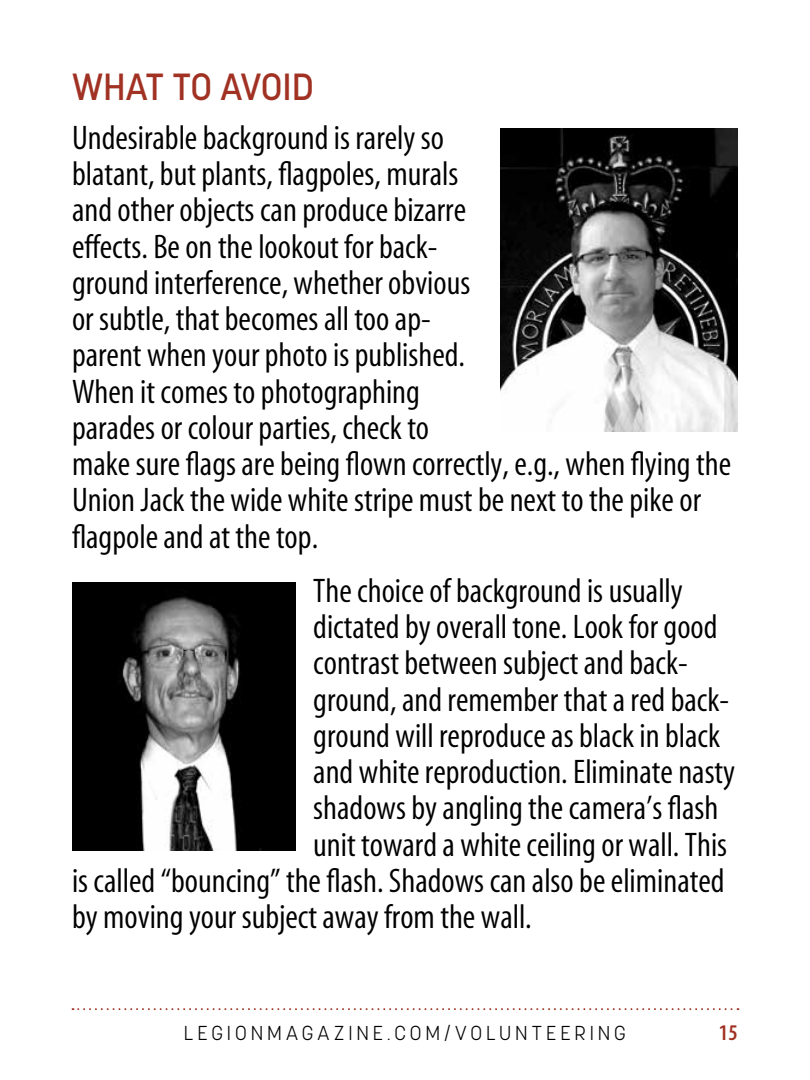
<style>
.page{position:relative;width:810px;height:1080px;background:#fff}
.page>*{position:absolute;margin:0;border:0;box-sizing:border-box;transform-origin:0 0}
.t1{font:500 37.5px "Korolev";letter-spacing:-.01em;color:#a03123}
.t2{font:34.25px/36.2px "Corporate Condensed";color:#000}
.t3{font:700 22.5px "Corporate Condensed";color:#a03123}
.t4{font:300 20px "Korolev";letter-spacing:.195em;color:#000}
</style>
<div class="page">
<svg style="left:72px;top:1008px;width:667px;height:2px"></svg>
<img style="left:501px;top:128px;width:237px;height:304px">
<img style="left:72px;top:582px;width:223px;height:268px">
<p class="t1" style="left:72px;top:63px;width:244px">WHAT TO AVOID</p>
<p class="t2" style="left:72px;top:121px;width:661px">Undesirable background is rarely so<br>blatant, but plants, flagpoles, murals<br>and other objects can produce bizarre<br>effects. Be on the lookout for back-<br>ground interference, whether obvious<br>or subtle, that becomes all too ap-<br>parent when your photo is published.<br>When it comes to photographing<br>parades or colour parties, check to<br>make sure flags are being flown correctly, e.g., when flying the Union Jack the wide white stripe must be next to the pike or flagpole and at the top.</p>
<p class="t2" style="left:313px;top:574px;width:371px">The choice of background is usually</p>
<p class="t2" style="left:313px;top:610px;width:406px">dictated by overall tone. Look for good</p>
<p class="t2" style="left:313px;top:646px;width:376px">contrast between subject and back-</p>
<p class="t2" style="left:313px;top:683px;width:417px">ground, and remember that a red back-</p>
<p class="t2" style="left:313px;top:719px;width:408px">ground will reproduce as black in black</p>
<p class="t2" style="left:313px;top:755px;width:423px">and white reproduction. Eliminate nasty</p>
<p class="t2" style="left:313px;top:792px;width:407px">shadows by angling the camera’s flash</p>
<p class="t2" style="left:313px;top:828px;width:415px">unit toward a white ceiling or wall. This</p>
<p class="t2" style="left:72px;top:864px;width:654px">is called “bouncing” the flash. Shadows can also be eliminated</p>
<p class="t2" style="left:72px;top:900px;width:458px">by moving your subject away from the wall.</p>
<p class="t4" style="left:184px;top:1021px;width:444px">LEGIONMAGAZINE.COM/VOLUNTEERING</p>
<p class="t3" style="left:719px;top:1021px;width:21px">15</p>
</div>
